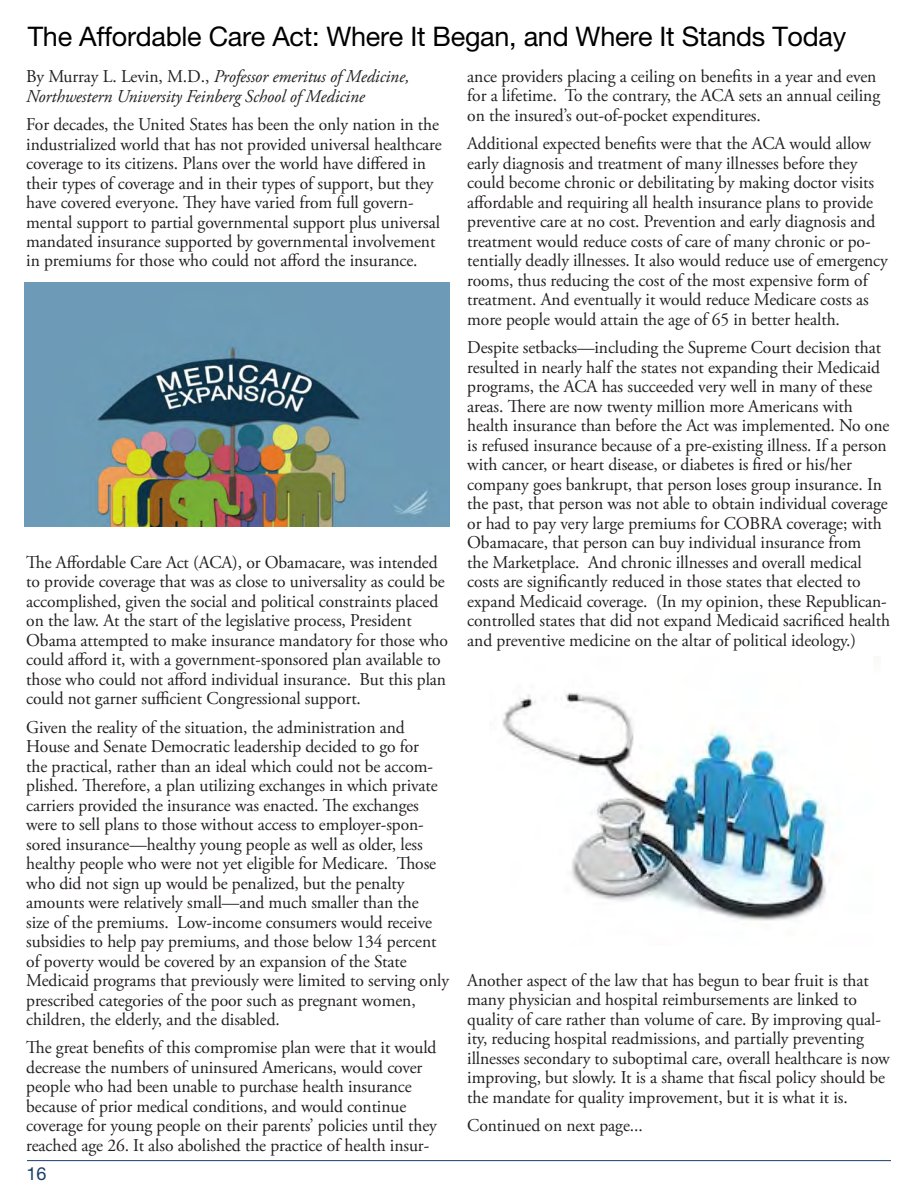
<style>
.page{position:relative;width:918px;height:1188px;background:#fff}
.page>*{position:absolute;margin:0;border:0;box-sizing:border-box;transform-origin:0 0}
.t1{font:27px "Helvetica Neue LT Pro";letter-spacing:-.01em;color:#000}
.t2{font:18px/19.5px "Adobe Garamond Pro";letter-spacing:-.005em;color:#231f20}
.t3{font:italic 18px/19.5px "Adobe Garamond Pro";letter-spacing:-.005em;color:#231f20}
.t4{font:18px "Helvetica Neue LT Pro";color:#183f68}
.s1{font-style:normal}
</style>
<div class="page">
<hr style="left:27px;top:1160px;width:864px;height:1px;background:#183f68">
<img style="left:502px;top:692px;width:324px;height:229px">
<img style="left:25px;top:283px;width:424px;height:244px">
<p class="t1" style="left:28px;top:21px;width:820px">The Affordable Care Act: Where It Began, and Where It Stands Today</p>
<p class="t3" style="left:26px;top:67px;width:385px"><span class="s1">By Murray L. Levin, M.D.,</span> Professor emeritus of Medicine,<br>Northwestern University Feinberg School of Medicine</p>
<p class="t2" style="left:26px;top:115px;width:417px">For decades, the United States has been the only nation in the industrialized world that has not provided universal healthcare coverage to its citizens. Plans over the world have differed in their types of coverage and in their types of support, but they have covered everyone. They have varied from full govern&shy;mental support to partial governmental support plus universal mandated insurance supported by governmental involvement in premiums for those who could not afford the insurance.</p>
<p class="t2" style="left:26px;top:553px;width:423px">The Affordable Care Act (ACA), or Obamacare, was intended to provide coverage that was as close to universality as could be accomplished, given the social and political constraints placed on the law. At the start of the legislative process, President Obama attempted to make insurance mandatory for those who could afford it, with a government-sponsored plan available to those who could not afford individual insurance. But this plan could not garner sufficient Congressional support.</p>
<p class="t2" style="left:26px;top:718px;width:424px">Given the reality of the situation, the administration and House and Senate Democratic leadership decided to go for<br>the practical, rather than an ideal which could not be accom&shy;plished. Therefore, a plan utilizing exchanges in which private carriers provided the insurance was enacted. The exchanges were to sell plans to those without access to employer-spon&shy;sored insurance—healthy young people as well as older, less healthy people who were not yet eligible for Medicare. Those who did not sign up would be penalized, but the penalty amounts were relatively small—and much smaller than the<br>size of the premiums. Low-income consumers would receive subsidies to help pay premiums, and those below 134 percent of poverty would be covered by an expansion of the State Medicaid programs that previously were limited to serving only prescribed categories of the poor such as pregnant women, children, the elderly, and the disabled.</p>
<p class="t2" style="left:26px;top:1039px;width:412px">The great benefits of this compromise plan were that it would decrease the numbers of uninsured Americans, would cover people who had been unable to purchase health insurance because of prior medical conditions, and would continue coverage for young people on their parents’ policies until they reached age 26. It also abolished the practice of health insur-</p>
<p class="t4" style="left:27px;top:1163px;width:22px">16</p>
<p class="t2" style="left:467px;top:67px;width:414px">ance providers placing a ceiling on benefits in a year and even for a lifetime. To the contrary, the ACA sets an annual ceiling on the insured’s out-of-pocket expenditures.</p>
<p class="t2" style="left:467px;top:134px;width:422px">Additional expected benefits were that the ACA would allow early diagnosis and treatment of many illnesses before they could become chronic or debilitating by making doctor visits affordable and requiring all health insurance plans to provide preventive care at no cost. Prevention and early diagnosis and treatment would reduce costs of care of many chronic or po&shy;tentially deadly illnesses. It also would reduce use of emergency rooms, thus reducing the cost of the most expensive form of treatment. And eventually it would reduce Medicare costs as more people would attain the age of 65 in better health.</p>
<p class="t2" style="left:467px;top:338px;width:424px">Despite setbacks—including the Supreme Court decision that resulted in nearly half the states not expanding their Medicaid programs, the ACA has succeeded very well in many of these areas. There are now twenty million more Americans with health insurance than before the Act was implemented. No one is refused insurance because of a pre-existing illness. If a person with cancer, or heart disease, or diabetes is fired or his/her company goes bankrupt, that person loses group insurance. In the past, that person was not able to obtain individual coverage or had to pay very large premiums for COBRA coverage; with Obamacare, that person can buy individual insurance from<br>the Marketplace. And chronic illnesses and overall medical costs are significantly reduced in those states that elected to expand Medicaid coverage. (In my opinion, these Republican&shy;controlled states that did not expand Medicaid sacrificed health and preventive medicine on the altar of political ideology.)</p>
<p class="t2" style="left:467px;top:971px;width:424px">Another aspect of the law that has begun to bear fruit is that many physician and hospital reimbursements are linked to quality of care rather than volume of care. By improving qual&shy;ity, reducing hospital readmissions, and partially preventing illnesses secondary to suboptimal care, overall healthcare is now improving, but slowly. It is a shame that fiscal policy should be the mandate for quality improvement, but it is what it is.</p>
<p class="t2" style="left:467px;top:1117px;width:177px">Continued on next page...</p>
</div>
